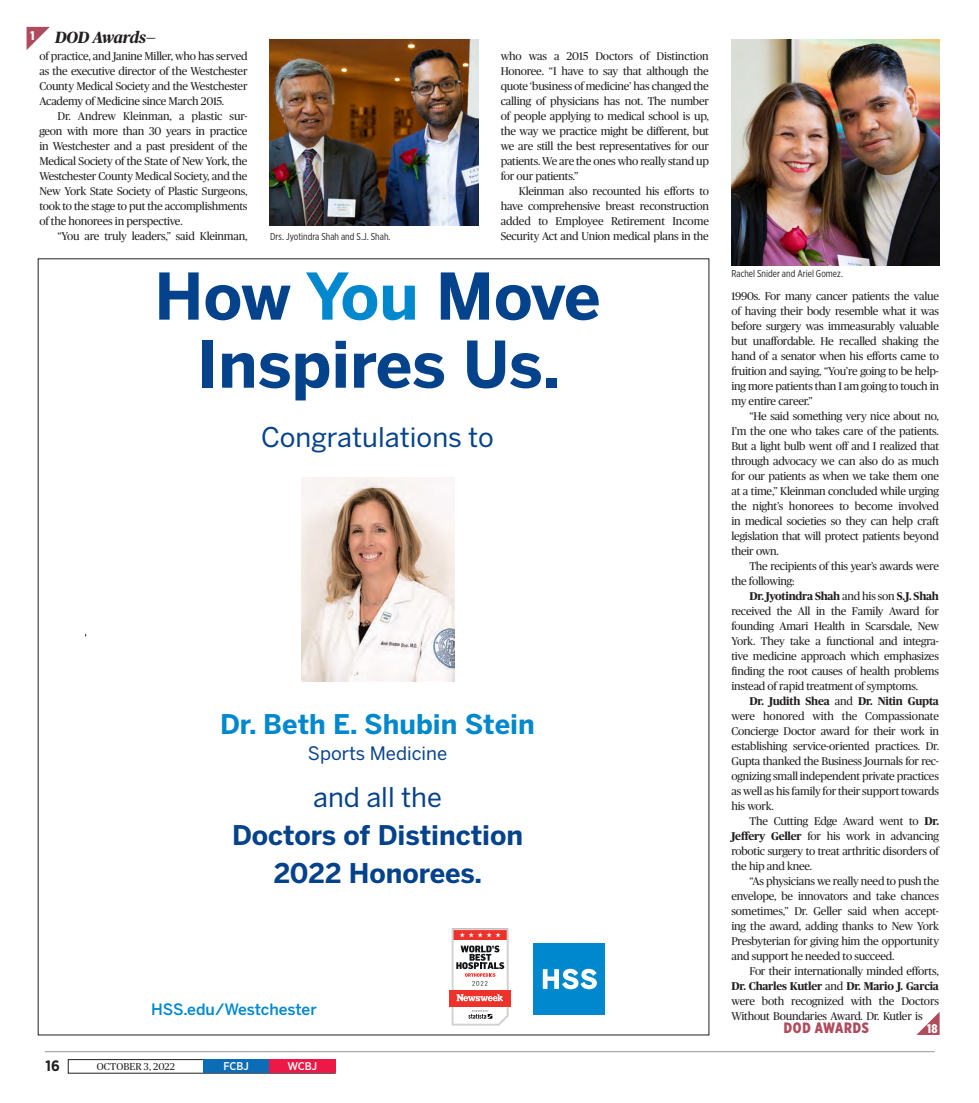
<style>
.page{position:relative;width:979px;height:1103px;background:#fff}
.page>*{position:absolute;margin:0;border:0;box-sizing:border-box;transform-origin:0 0}
.t1{font:700 63.75px/68px "Benton Sans";color:#05428c;text-align:center}
.t2{font:700 26.88px/38.2px "Benton Sans";color:#05428c;text-align:center}
.t3{font:700 26.88px "Benton Sans";color:#0088ce}
.t4{font:26.88px "Benton Sans";color:#05428c}
.t5{font:18.38px "Benton Sans";color:#05428c}
.t6{font:italic 700 16.25px "Publico Headline";letter-spacing:-.015em;color:#231f20}
.t7{font:500 15.62px "Benton Sans";letter-spacing:-.005em;color:#0088ce}
.t8{font:900 15px "Gotham X Narrow";letter-spacing:.05em;color:#af4b5c}
.t9{font:700 15px "Gotham Narrow";color:#231f20}
.t10{font:900 12.5px "Gotham X Narrow";color:#fff}
.Body_text{font:11.25px/15px "Publico Headline";letter-spacing:-.02em;color:#231f20;text-align:justify}
.t11{font:500 11.25px "Gotham Narrow";color:#fff}
.t12{font:10px "Gotham X Narrow";letter-spacing:.005em;color:#231f20}
.t13{font:10px "Publico Headline";letter-spacing:.02em;color:#231f20}
.s1{color:#0088ce}
.s2{font-weight:400}
.s3{font-weight:700}
</style>
<div class="page">
<div style="left:68px;top:1059px;width:267px;height:14px;border:1px solid #231f20"></div>
<hr style="left:45px;top:1051px;width:889px;height:1px;background:#939598">
<div style="left:203px;top:1059px;width:66px;height:14px;background:#0d6cb6"></div>
<div style="left:269px;top:1059px;width:66px;height:14px;background:#ed1845"></div>
<svg style="left:27px;top:27px;width:23px;height:23px"></svg>
<img style="left:269px;top:39px;width:209px;height:186px">
<img style="left:731px;top:39px;width:208px;height:226px">
<svg style="left:916px;top:1012px;width:23px;height:23px"></svg>
<img style="left:301px;top:478px;width:153px;height:204px">
<div style="left:533px;top:943px;width:72px;height:71px;background:#0088ce"></div>
<svg style="left:543px;top:968px;width:54px;height:21px"></svg>
<div style="left:449px;top:990px;width:62px;height:16px;background:#ee312b"></div>
<svg style="left:451px;top:928px;width:58px;height:97px"></svg>
<p class="t10" style="left:31px;top:28px;width:6px">1</p>
<p class="t6" style="left:55px;top:26px;width:102px">DOD Awards—</p>
<p class="Body_text" style="left:39px;top:48px;width:210px">of practice, and Janine Miller, who has served as the executive director of the Westchester County Medical Society and the Westchester Academy of Medicine since March 2015.</p>
<p class="Body_text" style="left:39px;top:108px;width:210px;text-indent:18px">Dr. Andrew Kleinman, a plastic sur&shy;geon with more than 30 years in practice in Westchester and a past president of the Medical Society of the State of New York, the Westchester County Medical Society, and the New York State Society of Plastic Surgeons, took to the stage to put the accomplishments of the honorees in perspective.</p>
<p class="Body_text" style="left:57px;top:228px;width:192px">“You are truly leaders,” said Kleinman,</p>
<p class="t12" style="left:270px;top:231px;width:122px">Drs. Jyotindra Shah and S.J. Shah.</p>
<p class="Body_text" style="left:501px;top:48px;width:210px">who was a 2015 Doctors of Distinction Honoree. “I have to say that although the quote ‘business of medicine’ has changed the calling of physicians has not. The number of people applying to medical school is up, the way we practice might be different, but we are still the best representatives for our patients. We are the ones who really stand up for our patients.”</p>
<p class="Body_text" style="left:501px;top:183px;width:210px;text-indent:18px">Kleinman also recounted his efforts to have comprehensive breast reconstruction added to Employee Retirement Income Security Act and Union medical plans in the</p>
<p class="t1" style="left:154px;top:263px;width:448px">How <span class="s1">You</span> Move<br>Inspires Us.</p>
<p class="t4" style="left:261px;top:421px;width:234px">Congratulations to</p>
<p class="t3" style="left:220px;top:707px;width:316px">Dr. Beth E. Shubin Stein</p>
<p class="t5" style="left:308px;top:741px;width:141px">Sports Medicine</p>
<p class="t2" style="left:232px;top:778px;width:293px"><span class="s2">and all the<br></span>Doctors of Distinction<br>2022 Honorees.</p>
<p class="t7" style="left:151px;top:999px;width:167px">HSS.edu/Westchester</p>
<h3 class="t9" style="left:46px;top:1056px;width:16px">16</h3>
<p class="t13" style="left:97px;top:1059px;width:80px">OCTOBER 3, 2022</p>
<p class="t11" style="left:223px;top:1058px;width:27px">FCBJ</p>
<p class="t11" style="left:287px;top:1058px;width:31px">WCBJ</p>
<p class="t12" style="left:731px;top:267px;width:113px">Rachel Snider and Ariel Gomez.</p>
<p class="Body_text" style="left:731px;top:288px;width:209px">1990s. For many cancer patients the value of having their body resemble what it was before surgery was immeasurably valuable but unaffordable. He recalled shaking the hand of a senator when his efforts came to fruition and saying, “You’re going to be help&shy;ing more patients than I am going to touch in my entire career.”</p>
<p class="Body_text" style="left:731px;top:408px;width:209px;text-indent:18px">“He said something very nice about no, I’m the one who takes care of the patients.<br>But a light bulb went off and I realized that through advocacy we can also do as much for our patients as when we take them one at a time,” Kleinman concluded while urging the night’s honorees to become involved in medical societies so they can help craft legislation that will protect patients beyond their own.</p>
<p class="Body_text" style="left:731px;top:558px;width:209px;text-indent:18px">The recipients of this year’s awards were the following:</p>
<p class="Body_text" style="left:731px;top:588px;width:209px;text-indent:18px"><span class="s3">Dr. Jyotindra Shah</span> and his son <span class="s3">S.J. Shah </span>received the All in the Family Award for founding Amari Health in Scarsdale, New York. They take a functional and integra&shy;tive medicine approach which emphasizes finding the root causes of health problems instead of rapid treatment of symptoms.</p>
<p class="Body_text" style="left:731px;top:693px;width:209px;text-indent:18px"><span class="s3">Dr. Judith Shea</span> and <span class="s3">Dr. Nitin Gupta </span>were honored with the Compassionate Concierge Doctor award for their work in establishing service-oriented practices. Dr.<br>Gupta thanked the Business Journals for rec&shy;ognizing small independent private practices as well as his family for their support towards his work.</p>
<p class="Body_text" style="left:731px;top:813px;width:209px;text-indent:18px">The Cutting Edge Award went to <span class="s3">Dr.<br>Jeffery Geller</span> for his work in advancing robotic surgery to treat arthritic disorders of the hip and knee.</p>
<p class="Body_text" style="left:731px;top:873px;width:209px;text-indent:18px">“As physicians we really need to push the envelope, be innovators and take chances sometimes,” Dr. Geller said when accept&shy;ing the award, adding thanks to New York Presbyterian for giving him the opportunity and support he needed to succeed.</p>
<p class="Body_text" style="left:731px;top:963px;width:209px;text-indent:18px">For their internationally minded efforts, <span class="s3">Dr. Charles Kutler</span> and <span class="s3">Dr. Mario J. Garcia </span>were both recognized with the Doctors Without Boundaries Award. Dr. Kutler is</p>
<p class="t8" style="left:784px;top:1018px;width:87px">DOD AWARDS</p>
<p class="t10" style="left:927px;top:1020px;width:12px">18</p>
</div>
